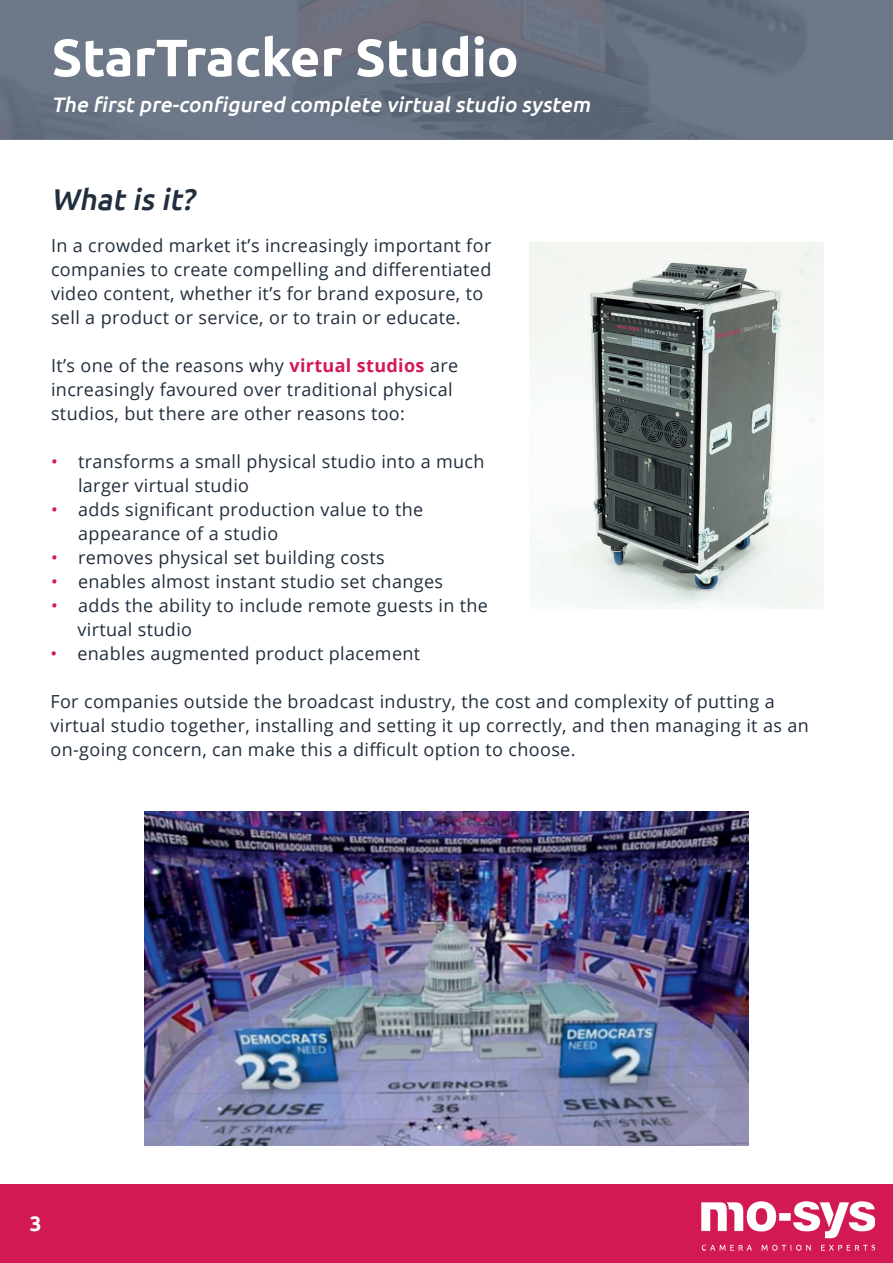
<style>
.page{position:relative;width:893px;height:1263px;background:#fff}
.page>*{position:absolute;margin:0;border:0;box-sizing:border-box;transform-origin:0 0}
.t1{font:700 52.5px "Ubuntu";color:#fff}
.t2{font:italic 500 30px "Ubuntu";color:#212e3d}
.t3{font:italic 500 21px "Ubuntu";color:#fff}
.t4{font:700 21px "Ubuntu";color:#fff}
.t5{font:18px/24px "Open Sans";letter-spacing:.02em;color:#212e3d}
.s1{font-weight:700;color:#d31954}
.s2{color:#d31954}
</style>
<div class="page">
<div style="left:0;top:1184px;width:893px;height:79px;background:#d31954"></div>
<img style="left:702px;top:1202px;width:173px;height:48px">
<img style="left:145px;top:811px;width:603px;height:334px">
<img style="left:529px;top:243px;width:295px;height:365px">
<hr style="left:0;top:138px;width:893px;height:1px;background:#6d7888">
<img style="left:0;top:0;width:893px;height:138px">
<h1 class="t1" style="left:52px;top:27px;width:468px">StarTracker Studio</h1>
<p class="t3" style="left:52px;top:91px;width:544px">The first pre-configured complete virtualstudio system</p>
<h2 class="t2" style="left:51px;top:180px;width:151px">What is it?</h2>
<p class="t5" style="left:51px;top:233px;width:442px">In a crowded market it’s increasingly important for companies to create compelling and differentiated video content, whether it’s for brand exposure, to sell a product or service, or to train or educate.</p>
<p class="t5" style="left:51px;top:353px;width:409px">It’s one of the reasons why <span class="s1">virtual studios</span> are increasingly favoured over traditional physical studios, but there are other reasons too:</p>
<p class="t5" style="left:51px;top:449px;width:435px"><span class="s2">ï</span> transforms a small physical studio into a much</p>
<p class="t5" style="left:78px;top:473px;width:173px">larger virtual studio</p>
<p class="t5" style="left:51px;top:496px;width:374px"><span class="s2">ï</span> adds significant production value to the</p>
<p class="t5" style="left:78px;top:523px;width:202px">appearance of a studio</p>
<p class="t5" style="left:51px;top:544px;width:335px"><span class="s2">ï</span> removes physical set building costs</p>
<p class="t5" style="left:51px;top:568px;width:394px"><span class="s2">ï</span> enables almost instant studio set changes</p>
<p class="t5" style="left:51px;top:592px;width:438px"><span class="s2">ï</span> adds the ability to include remote guests in the</p>
<p class="t5" style="left:77px;top:619px;width:116px">virtual studio</p>
<p class="t5" style="left:50px;top:641px;width:371px"><span class="s2">ï</span> enables augmented product placement</p>
<p class="t5" style="left:50px;top:689px;width:760px">For companies outside the broadcast industry, the cost and complexity of putting a virtual studio together, installing and setting it up correctly, and then managing it as an on-going concern, can make this a difficult option to choose.</p>
<p class="t4" style="left:30px;top:1212px;width:13px">3</p>
</div>
